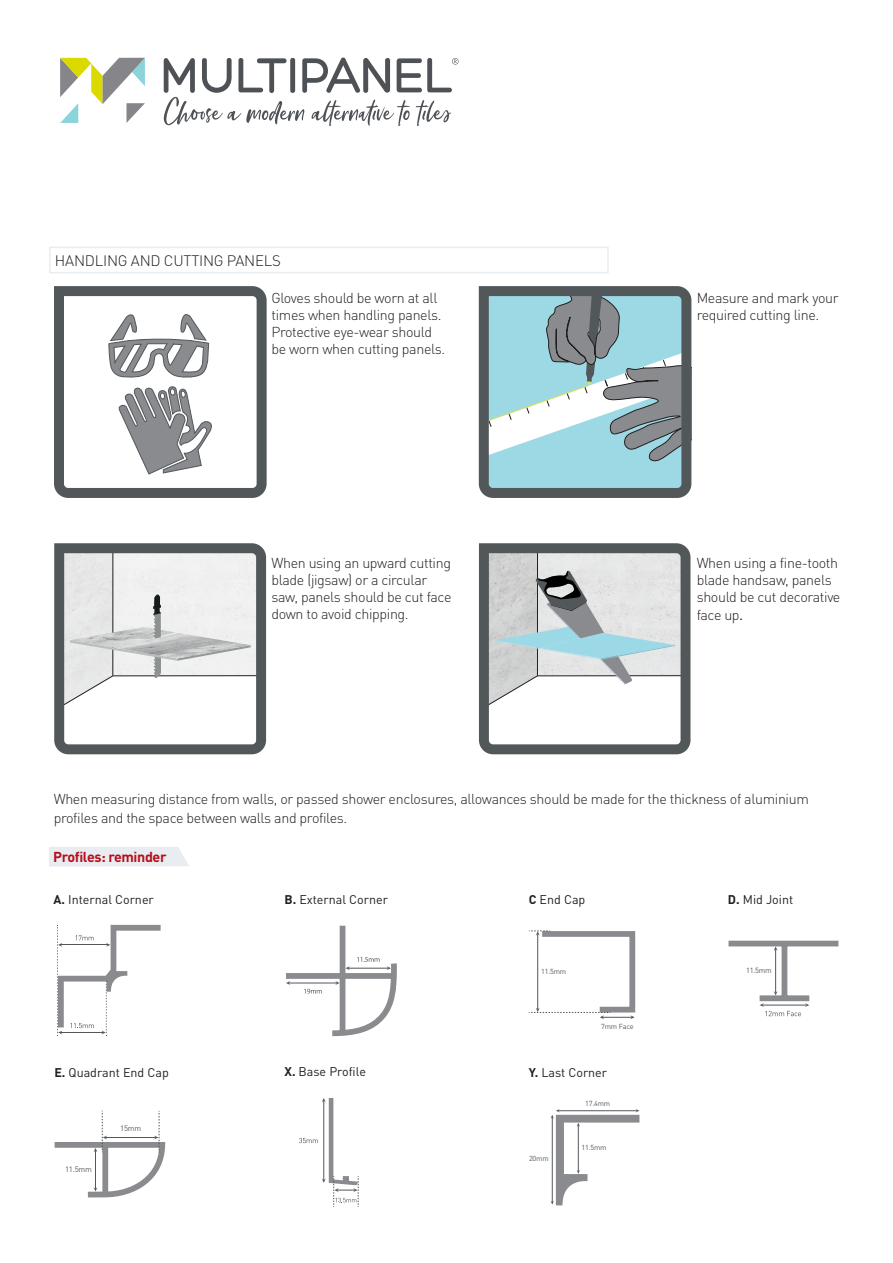
<style>
.page{position:relative;width:893px;height:1263px;background:#fff}
.page>*{position:absolute;margin:0;border:0;box-sizing:border-box;transform-origin:0 0}
.t1{font:300 15px "DINOT";letter-spacing:-.015em;color:#231f20}
.Paragraph_Style_1{font:300 14.25px/17.1px "DINOT";letter-spacing:-.025em;color:#231f20}
.t2{font:700 14.25px "DINOT";letter-spacing:-.025em;color:#b50e1a}
.t3{font:12.45px "DINOT";color:#231f20}
.t4{font:7.65px "DINOT";letter-spacing:-.025em;color:#525759}
.t5{font:7.5px "DINOT";color:#525759}
.t6{font:7.2px "DINOT";letter-spacing:-.025em;color:#525759}
.s1{font-weight:400;font-size:15px}
.s2{font-weight:700}
</style>
<div class="page">
<svg style="left:57px;top:925px;width:104px;height:111px"></svg>
<svg style="left:286px;top:925px;width:111px;height:111px"></svg>
<svg style="left:529px;top:930px;width:107px;height:89px"></svg>
<hr style="left:775px;top:948px;width:1px;height:45px;background:#525759">
<svg style="left:774px;top:946px;width:4px;height:5px"></svg>
<svg style="left:774px;top:991px;width:4px;height:4px"></svg>
<div style="left:760px;top:995px;width:49px;height:6px;background:#8a8b8f"></div>
<div style="left:728px;top:941px;width:110px;height:5px;background:#8a8b8f"></div>
<div style="left:782px;top:943px;width:5px;height:55px;background:#8a8b8f"></div>
<svg style="left:760px;top:1003px;width:49px;height:13px"></svg>
<div style="left:49px;top:247px;width:560px;height:26px;border:2px solid #e9ecf1"></div>
<svg style="left:54px;top:286px;width:213px;height:212px"></svg>
<svg style="left:118px;top:386px;width:96px;height:88px"></svg>
<svg style="left:109px;top:312px;width:100px;height:66px"></svg>
<svg style="left:479px;top:286px;width:212px;height:212px;background:#94b4bb"></svg>
<svg style="left:54px;top:543px;width:212px;height:211px"></svg>
<img style="left:117px;top:633px;width:134px;height:25px">
<svg style="left:479px;top:543px;width:211px;height:211px"></svg>
<svg style="left:49px;top:847px;width:140px;height:20px;background:#eaedf1"></svg>
<svg style="left:551px;top:1109px;width:88px;height:96px"></svg>
<svg style="left:54px;top:1111px;width:111px;height:87px"></svg>
<svg style="left:299px;top:1098px;width:60px;height:109px"></svg>
<svg style="left:60px;top:58px;width:85px;height:65px"></svg>
<svg style="left:164px;top:57px;width:295px;height:69px"></svg>
<p class="t1" style="left:55px;top:251px;width:228px">HANDLING AND CUTTING PANELS</p>
<p class="Paragraph_Style_1" style="left:271px;top:289px;width:172px">Gloves should be worn at all times when handling panels.</p>
<p class="Paragraph_Style_1" style="left:271px;top:323px;width:175px">Protective eye-wear should be worn when cutting panels.</p>
<p class="Paragraph_Style_1" style="left:697px;top:289px;width:143px">Measure and mark your required cutting line.</p>
<p class="Paragraph_Style_1" style="left:271px;top:554px;width:182px">When using an upward cutting blade (jigsaw) or a circular saw, panels should be cut face down to avoid chipping.</p>
<p class="Paragraph_Style_1" style="left:697px;top:554px;width:145px">When using a fine-tooth blade handsaw, panels should be cut decorative</p>
<p class="Paragraph_Style_1" style="left:697px;top:606px;width:48px">face up<span class="s1">.</span></p>
<p class="Paragraph_Style_1" style="left:54px;top:789px;width:757px;line-height:19.5px">When measuring distance from walls, or passed shower enclosures, allowances should be made for the thickness of aluminium profiles and the space between walls and profiles.</p>
<p class="t2" style="left:53px;top:848px;width:115px">Profiles: reminder</p>
<p class="t3" style="left:54px;top:892px;width:102px"><span class="s2">A.</span> Internal Corner</p>
<p class="t3" style="left:284px;top:892px;width:105px"><span class="s2">B.</span> External Corner</p>
<p class="t3" style="left:529px;top:892px;width:58px"><span class="s2">C</span> End Cap</p>
<p class="t3" style="left:54px;top:1065px;width:116px"><span class="s2">E.</span> Quadrant End Cap</p>
<p class="t4" style="left:65px;top:1164px;width:28px">11.5mm</p>
<p class="t4" style="left:120px;top:1123px;width:22px">15mm</p>
<p class="t3" style="left:284px;top:1064px;width:83px"><span class="s2">X.</span> Base Profile</p>
<p class="t6" style="left:541px;top:967px;width:27px">11.5mm</p>
<p class="t6" style="left:601px;top:1021px;width:34px">7mm Face</p>
<p class="t3" style="left:529px;top:1065px;width:80px"><span class="s2">Y.</span> Last Corner</p>
<p class="t6" style="left:585px;top:1099px;width:27px">17.4mm</p>
<p class="t6" style="left:581px;top:1143px;width:27px">11.5mm</p>
<p class="t6" style="left:529px;top:1154px;width:21px">20mm</p>
<p class="t3" style="left:728px;top:892px;width:67px"><span class="s2">D.</span> Mid Joint</p>
<p class="t5" style="left:746px;top:965px;width:27px">11.5mm</p>
</div>
